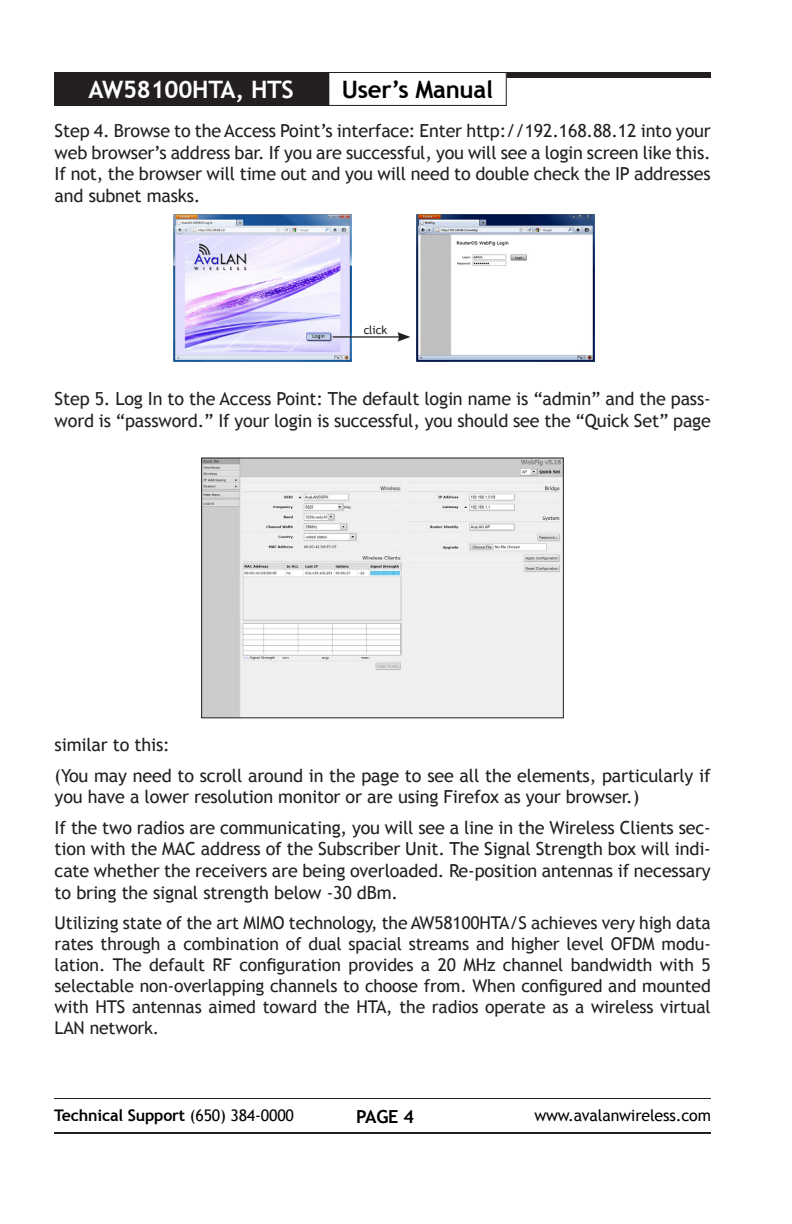
<style>
.page{position:relative;width:792px;height:1224px;background:#fff}
.page>*{position:absolute;margin:0;border:0;box-sizing:border-box;transform-origin:0 0}
.t1{font:700 24px "Trebuchet MS";letter-spacing:-.01em;color:#fff}
.t2{font:700 24px "Trebuchet MS";letter-spacing:-.01em;color:#000}
.t3{font:18px/21.6px "Trebuchet MS";letter-spacing:-.01em;color:#231f20}
.t4{font:700 18px "Trebuchet MS";color:#000}
.t5{font:17.6px/21.2px "Trebuchet MS";letter-spacing:-.01em;color:#231f20;text-align:justify}
.t6{font:700 16px "Trebuchet MS";letter-spacing:-.01em;color:#000}
.t7{font:16px "Trebuchet MS";letter-spacing:-.01em;color:#000}
.t8{font:11.6px "Trebuchet MS";letter-spacing:-.01em;color:#231f20}
.s1{font-weight:400}
</style>
<div class="page">
<div style="left:507px;top:72px;width:204px;height:6px;background:#231f20"></div>
<div style="left:54px;top:72px;width:274px;height:34px;background:#231f20"></div>
<div style="left:328px;top:72px;width:179px;height:34px;border:1px solid #231f20"></div>
<hr style="left:54px;top:1098px;width:657px;height:1px;background:#231f20">
<hr style="left:54px;top:1132px;width:657px;height:2px;background:#231f20">
<img style="left:174px;top:214px;width:177px;height:148px">
<img style="left:417px;top:214px;width:177px;height:148px">
<hr style="left:333px;top:336px;width:68px;height:2px;background:#231f20">
<svg style="left:397px;top:332px;width:13px;height:10px"></svg>
<img style="left:203px;top:460px;width:359px;height:256px">
<div style="left:201px;top:458px;width:363px;height:260px;border:1px solid #231f20"></div>
<h1 class="t1" style="left:88px;top:74px;width:207px">AW58100HTA, HTS</h1>
<h1 class="t2" style="left:342px;top:74px;width:153px">User’s Manual</h1>
<p class="t3" style="left:55px;top:120px;width:658px;text-align:justify">Step 4. Browse to the Access Point’s interface: Enter http://192.168.88.12 into your web browser’s address bar. If you are successful, you will see a login screen like this.<br>If not, the browser will time out and you will need to double check the IP addresses and subnet masks.</p>
<p class="t8" style="left:364px;top:323px;width:25px">click</p>
<p class="t3" style="left:55px;top:388px;width:658px">Step 5. Log In to the Access Point: The default login name is “admin” and the pass&shy;word is “password.” If your login is successful, you should see the “Quick Set” page</p>
<p class="t3" style="left:55px;top:729px;width:658px;line-height:30.6px">similar to this:<br>(You may need to scroll around in the page to see all the elements, particularly if</p>
<p class="t3" style="left:55px;top:782px;width:658px;line-height:30.6px">you have a lower resolution monitor or are using Firefox as your browser.)<br>If the two radios are communicating, you will see a line in the Wireless Clients sec-</p>
<p class="t3" style="left:55px;top:838px;width:658px;text-align:justify">tion with the MAC address of the Subscriber Unit. The Signal Strength box will indi&shy;cate whether the receivers are being overloaded. Re-position antennas if necessary to bring the signal strength below -30 dBm.</p>
<p class="t5" style="left:55px;top:912px;width:658px">Utilizing state of the art MIMO technology, the AW58100HTA/S achieves very high data rates through a combination of dual spacial streams and higher level OFDM modu&shy;lation. The default RF configuration provides a 20 MHz channel bandwidth with 5 selectable non-overlapping channels to choose from. When configured and mounted with HTS antennas aimed toward the HTA, the radios operate as a wireless virtual LAN network.</p>
<p class="t6" style="left:54px;top:1106px;width:241px">Technical Support <span class="s1">(650) 384-0000</span></p>
<p class="t4" style="left:356px;top:1105px;width:60px">PAGE 4</p>
<p class="t7" style="left:534px;top:1106px;width:178px">www.avalanwireless.com</p>
</div>
